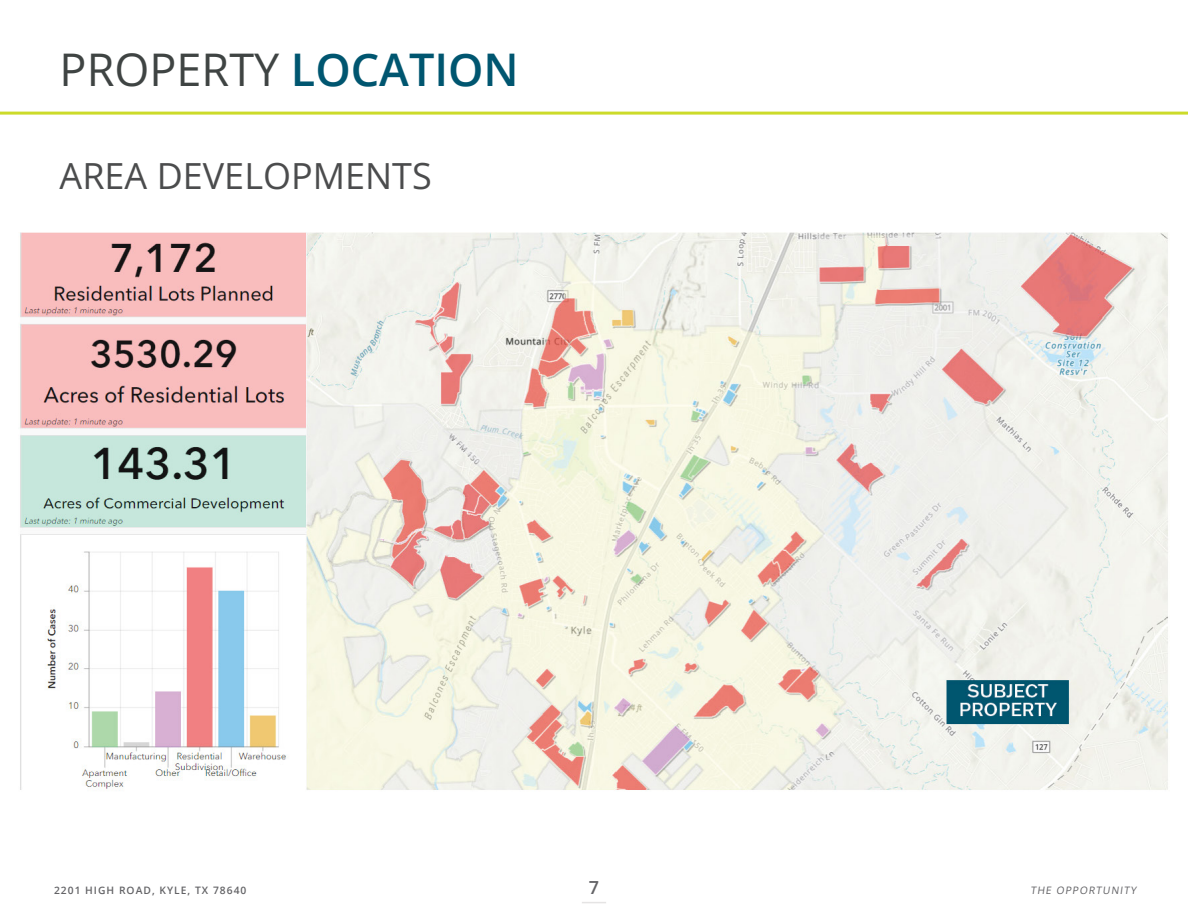
<style>
.page{position:relative;width:1188px;height:918px;background:#fff}
.page>*{position:absolute;margin:0;border:0;box-sizing:border-box;transform-origin:0 0}
.t1{font:45px "Open Sans";color:#3f4443}
.t2{font:36px "Open Sans";color:#4b4c4d}
.t3{font:600 18px "Open Sans";color:#636366}
.t4{font:600 10.2px "Open Sans";letter-spacing:.1em;color:#636366}
.t5{font:10.2px "Open Sans";color:#636366}
.s1{font-weight:600;color:#005670}
</style>
<div class="page">
<svg style="left:582px;top:902px;width:24px;height:1px"></svg>
<hr style="left:0;top:112px;width:1188px;height:3px;background:#ccdb2a">
<img style="left:20px;top:232px;width:1148px;height:559px">
<p class="t1" style="left:60px;top:39px;width:461px">PROPERTY <span class="s1">LOCATION</span></p>
<p class="t2" style="left:60px;top:151px;width:374px">AREA DEVELOPMENTS</p>
<p class="t4" style="left:54px;top:884px;width:194px">2201 HIGH ROAD, KYLE, TX 78640</p>
<h3 class="t3" style="left:589px;top:875px;width:12px">7</h3>
<p class="t5" style="left:1030px;top:884px;width:109px">THE OPPORTUNITY</p>
</div>
